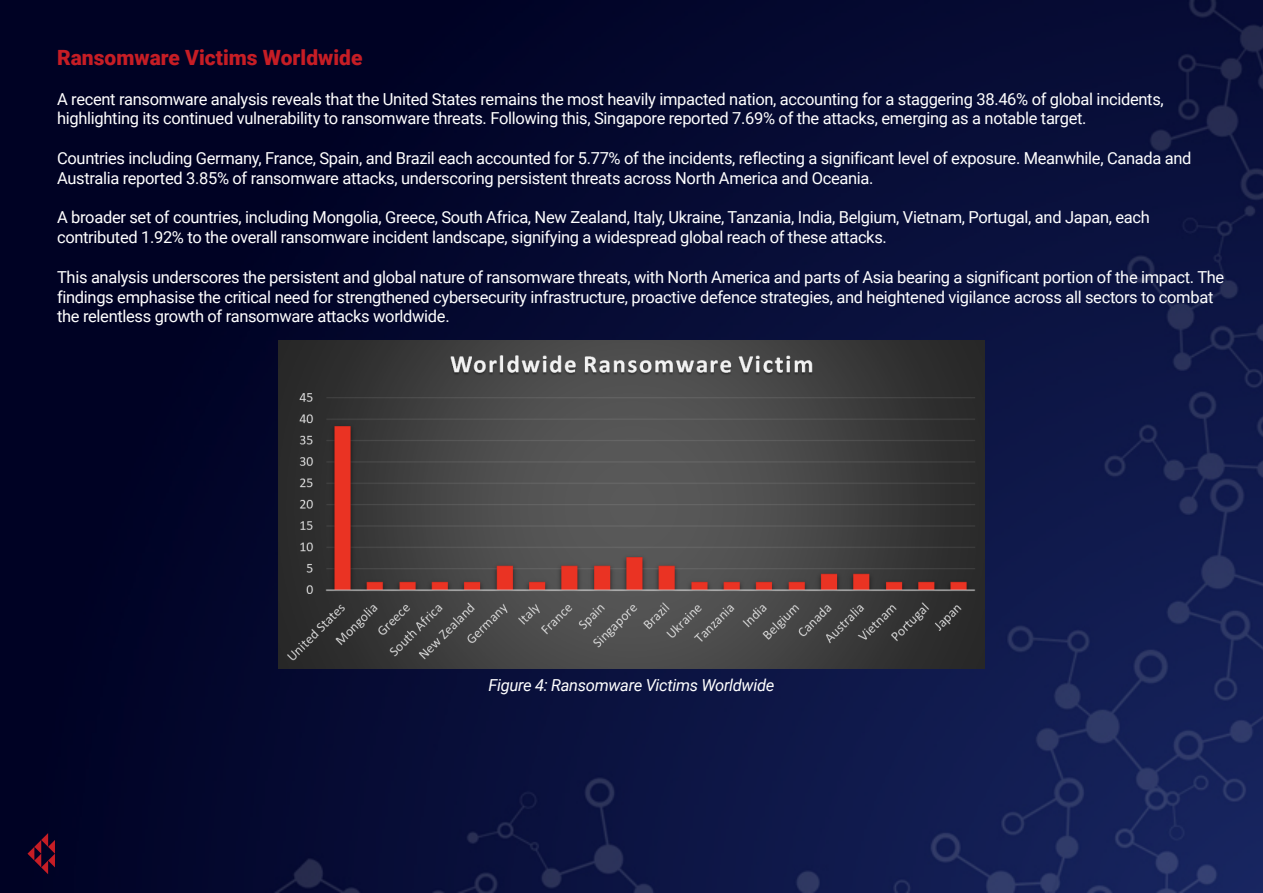
<style>
.page{position:relative;width:1263px;height:893px;background:#fff}
.page>*{position:absolute;margin:0;border:0;box-sizing:border-box;transform-origin:0 0}
.t1{font:900 21px "Roboto";color:#c61d25}
.t2{font:16.5px/19.8px "Roboto";letter-spacing:-.02em;color:#fff}
.t3{font:italic 16.5px "Roboto";letter-spacing:-.02em;color:#fff}
</style>
<div class="page">
<img style="left:0;top:0;width:1263px;height:893px">
<svg style="left:28px;top:833px;width:27px;height:41px"></svg>
<img style="left:278px;top:341px;width:707px;height:327px">
<p class="t1" style="left:57px;top:43px;width:307px">Ransomware Victims Worldwide</p>
<p class="t2" style="left:57px;top:88px;width:1108px">A recent ransomware analysis reveals that the United States remains the most heavily impacted nation, accounting for a staggering 38.46% of global incidents, highlighting its continued vulnerability to ransomware threats. Following this, Singapore reported 7.69% of the attacks, emerging as a notable target.</p>
<p class="t2" style="left:57px;top:148px;width:1136px">Countries including Germany, France, Spain, and Brazil each accounted for 5.77% of the incidents, reflecting a significant level of exposure. Meanwhile, Canada and<br>Australia reported 3.85% of ransomware attacks, underscoring persistent threats across North America and Oceania.</p>
<p class="t2" style="left:57px;top:207px;width:1094px">A broader set of countries, including Mongolia, Greece, South Africa, New Zealand, Italy, Ukraine, Tanzania, India, Belgium, Vietnam, Portugal, and Japan, each contributed 1.92% to the overall ransomware incident landscape, signifying a widespread global reach of these attacks.</p>
<p class="t2" style="left:57px;top:266px;width:1169px">This analysis underscores the persistent and global nature of ransomware threats, with North America and parts of Asia bearing a significant portion of the impact. The findings emphasise the critical need for strengthened cybersecurity infrastructure, proactive defence strategies, and heightened vigilance across all sectors to combat the relentless growth of ransomware attacks worldwide.</p>
<p class="t3" style="left:489px;top:673px;width:287px">Figure 4: Ransomware Victims Worldwide</p>
</div>
